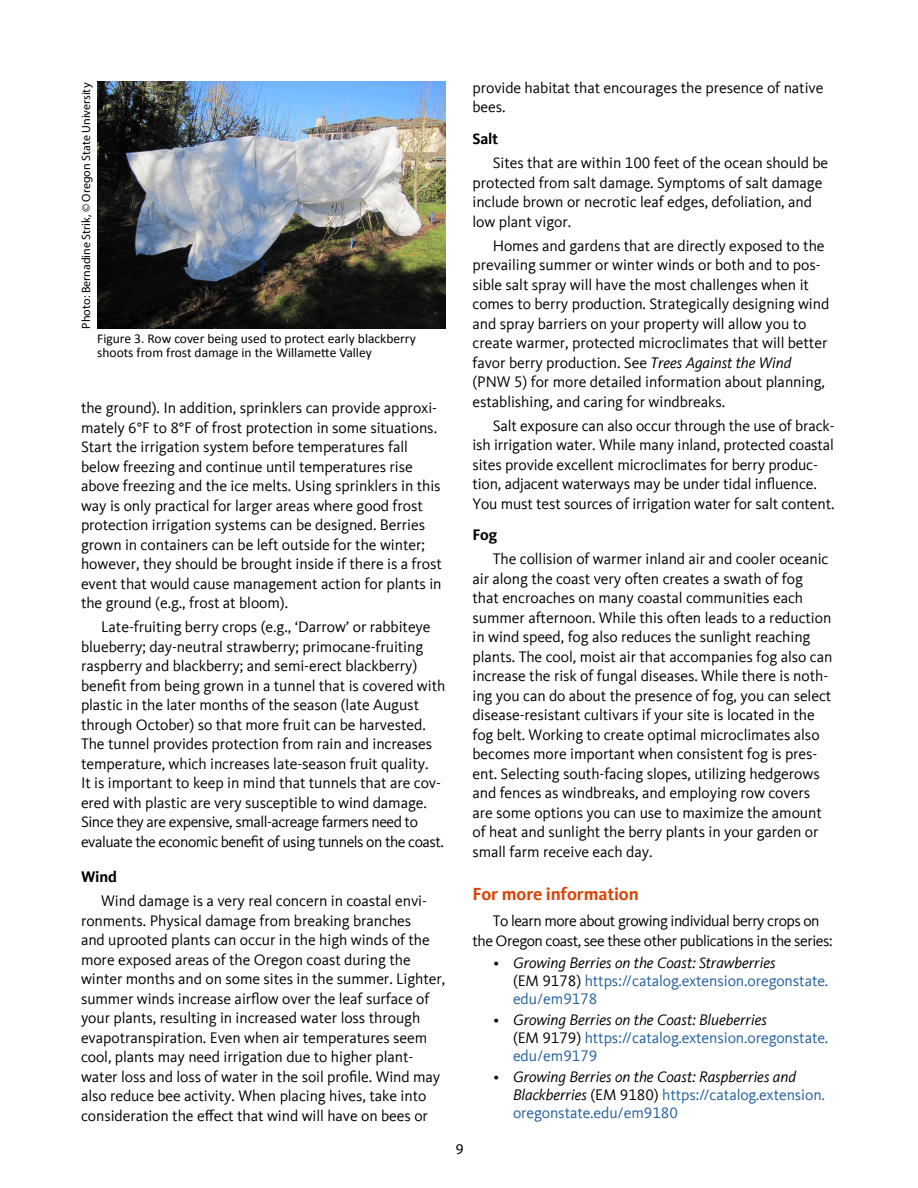
<style>
.page{position:relative;width:918px;height:1188px;background:#fff}
.page>*{position:absolute;margin:0;border:0;box-sizing:border-box;transform-origin:0 0}
.Subhead_1{font:700 18px "Kievit Offc";letter-spacing:-.01em;color:#dc4405}
.Body_text{font:15.75px/19.5px "Kievit Offc";letter-spacing:-.005em;color:#000}
.t1{font:15.75px/18px "Kievit Offc";letter-spacing:-.005em;color:#215e9e}
.t2{font:italic 15.75px/18px "Kievit Offc";letter-spacing:-.005em;color:#000}
.Body_text-2{font:15.75px/19.5px "Kievit Offc";letter-spacing:-.03em;color:#000;text-align:center}
.Subhead_2{font:700 15.75px "Kievit Offc";letter-spacing:-.01em;color:#000}
.t3{font:15px "Myriad Pro";color:#000}
.t4{font:13.5px/13.5px "Calibri";color:#000}
.Photo_credit{font:12px "Myriad Pro";color:#000}
.s1{font-style:italic}
.s2{color:#000}
.s3{font-style:italic;color:#000}
.s4{font-style:normal}
.s5{font-style:normal;color:#215e9e}
</style>
<div class="page">
<img style="left:97px;top:81px;width:349px;height:247px">
<p class="Photo_credit" style="left:79px;top:328px;width:247px;rotate:-90deg">Photo: Bernadine Strik, © Oregon State University</p>
<p class="t4" style="left:97px;top:332px;width:320px">Figure 3. Row cover being used to protect early blackberry shoots from frost damage in the Willamette Valley</p>
<p class="Body_text" style="left:81px;top:399px;width:362px">the ground). In addition, sprinklers can provide approxi&shy;mately 6°F to 8°F of frost protection in some situations.<br>Start the irrigation system before temperatures fall below freezing and continue until temperatures rise above freezing and the ice melts. Using sprinklers in this way is only practical for larger areas where good frost protection irrigation systems can be designed. Berries grown in containers can be left outside for the winter; however, they should be brought inside if there is a frost event that would cause management action for plants in the ground (e.g., frost at bloom).</p>
<p class="Body_text" style="left:81px;top:618px;width:366px;text-indent:20px">Late-fruiting berry crops (e.g., ‘Darrow’ or rabbiteye blueberry; day-neutral strawberry; primocane-fruiting raspberry and blackberry; and semi-erect blackberry) benefit from being grown in a tunnel that is covered with plastic in the later months of the season (late August through October) so that more fruit can be harvested.<br>The tunnel provides protection from rain and increases temperature, which increases late-season fruit quality.<br>It is important to keep in mind that tunnels that are cov&shy;ered with plastic are very susceptible to wind damage.<br>Since they are expensive, small-acreage farmers need to evaluate the economic benefit of using tunnels on the coast.</p>
<h3 class="Subhead_2" style="left:81px;top:868px;width:37px">Wind</h3>
<p class="Body_text" style="left:81px;top:891px;width:366px;text-indent:20px">Wind damage is a very real concern in coastal envi&shy;ronments. Physical damage from breaking branches<br>and uprooted plants can occur in the high winds of the more exposed areas of the Oregon coast during the winter months and on some sites in the summer. Lighter, summer winds increase airflow over the leaf surface of your plants, resulting in increased water loss through evapotranspiration. Even when air temperatures seem cool, plants may need irrigation due to higher plant&shy;water loss and loss of water in the soil profile. Wind may also reduce bee activity. When placing hives, take into consideration the effect that wind will have on bees or</p>
<p class="t3" style="left:456px;top:1140px;width:9px">9</p>
<p class="Body_text" style="left:472px;top:78px;width:352px">provide habitat that encourages the presence of native bees.</p>
<h3 class="Subhead_2" style="left:472px;top:130px;width:27px">Salt</h3>
<p class="Body_text" style="left:472px;top:153px;width:357px;text-indent:20px">Sites that are within 100 feet of the ocean should be protected from salt damage. Symptoms of salt damage include brown or necrotic leaf edges, defoliation, and low plant vigor.</p>
<p class="Body_text" style="left:472px;top:236px;width:358px;text-indent:20px">Homes and gardens that are directly exposed to the prevailing summer or winter winds or both and to pos&shy;sible salt spray will have the most challenges when it comes to berry production. Strategically designing wind and spray barriers on your property will allow you to create warmer, protected microclimates that will better favor berry production. See <span class="s1">Trees Against the Wind </span>(PNW 5) for more detailed information about planning, establishing, and caring for windbreaks.</p>
<p class="Body_text" style="left:472px;top:416px;width:364px;text-indent:20px">Salt exposure can also occur through the use of brack&shy;ish irrigation water. While many inland, protected coastal sites provide excellent microclimates for berry produc&shy;tion, adjacent waterways may be under tidal influence.<br>You must test sources of irrigation water for salt content.</p>
<h3 class="Subhead_2" style="left:472px;top:526px;width:26px">Fog</h3>
<p class="Body_text" style="left:472px;top:549px;width:361px;text-indent:20px">The collision of warmer inland air and cooler oceanic air along the coast very often creates a swath of fog that encroaches on many coastal communities each summer afternoon. While this often leads to a reduction in wind speed, fog also reduces the sunlight reaching plants. The cool, moist air that accompanies fog also can increase the risk of fungal diseases. While there is noth&shy;ing you can do about the presence of fog, you can select disease-resistant cultivars if your site is located in the fog belt. Working to create optimal microclimates also becomes more important when consistent fog is pres&shy;ent. Selecting south-facing slopes, utilizing hedgerows and fences as windbreaks, and employing row covers are some options you can use to maximize the amount of heat and sunlight the berry plants in your garden or small farm receive each day.</p>
<h2 class="Subhead_1" style="left:472px;top:883px;width:168px">For more information</h2>
<p class="Body_text-2" style="left:472px;top:911px;width:362px">To learn more about growing individual berry crops on<br>the Oregon coast, see these other publications in the series:</p>
<p class="t1" style="left:513px;top:954px;width:317px;text-indent:-20px"><span class="s2">•</span> <span class="s3">Growing Berries on the Coast: Strawberries<br></span><span class="s2">(EM 9178)</span> https://catalog.extension.oregonstate. edu/em9178</p>
<p class="t1" style="left:513px;top:1011px;width:317px;text-indent:-20px"><span class="s2">•</span> <span class="s3">Growing Berries on the Coast: Blueberries<br></span><span class="s2">(EM 9179)</span> https://catalog.extension.oregonstate. edu/em9179</p>
<p class="t2" style="left:513px;top:1068px;width:314px;text-indent:-20px"><span class="s4">•</span> Growing Berries on the Coast: Raspberries and<br>Blackberries <span class="s4">(EM 9180)</span> <span class="s5">https://catalog.extension. oregonstate.edu/em9180</span></p>
</div>
